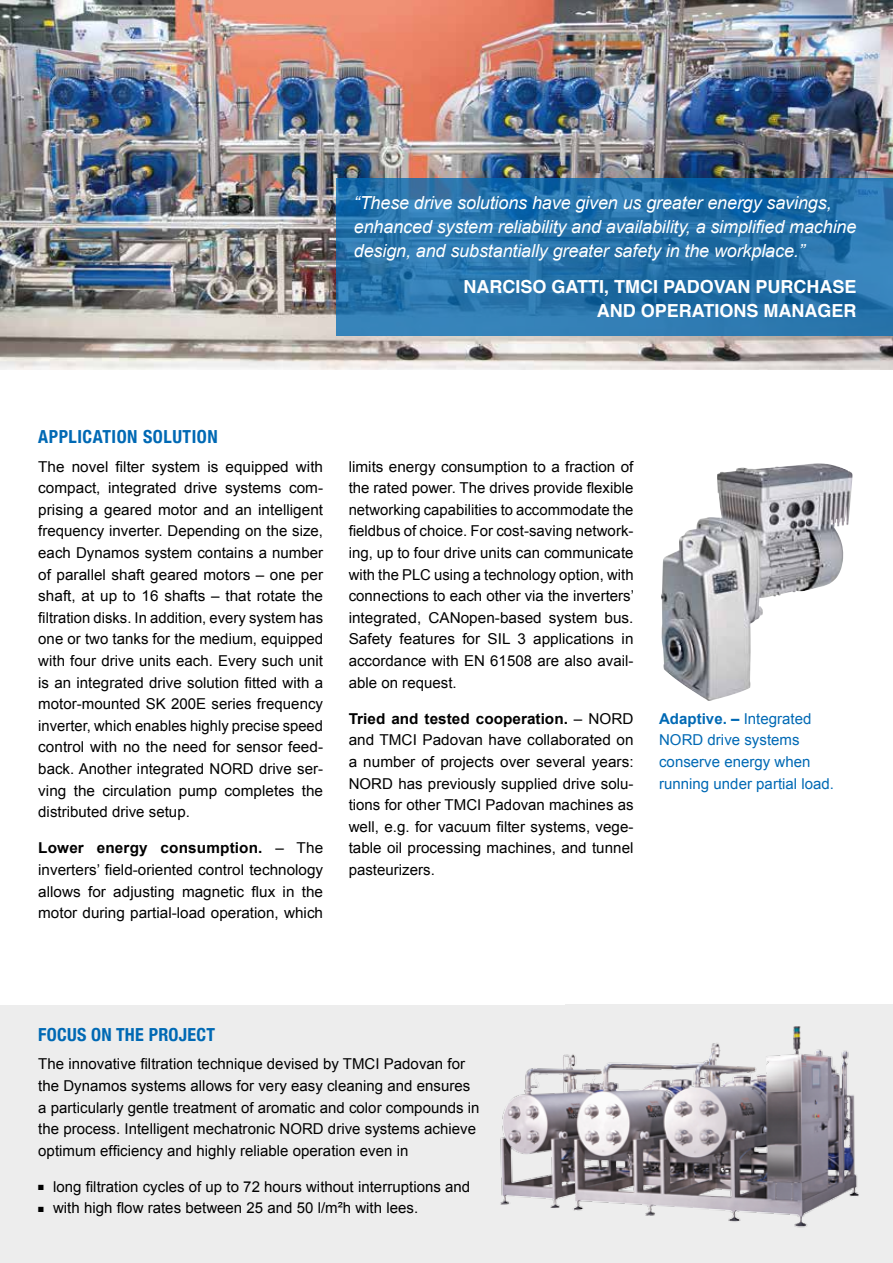
<style>
.page{position:relative;width:893px;height:1263px;background:#fff}
.page>*{position:absolute;margin:0;border:0;box-sizing:border-box;transform-origin:0 0}
.t1{font:italic 18px/24px "Arial";letter-spacing:-.005em;color:#fff}
.t2{font:700 18px/24px "Helvetica";color:#fff;text-align:right}
.t3{font:700 condensed 18px "Helvetica Neue";letter-spacing:.03em;color:#0069b4}
.t4{font:15px/21.6px "Arial";color:#000;text-align:justify}
.t5{font:15px/21.6px "Arial";color:#0069b4}
.s1{font-weight:700}
</style>
<div class="page">
<div style="left:0;top:1005px;width:893px;height:258px;background:#ededed"></div>
<img style="left:0;top:0;width:893px;height:370px">
<img style="left:661px;top:464px;width:151px;height:237px">
<img style="left:500px;top:1004px;width:368px;height:224px">
<svg style="left:336px;top:179px;width:557px;height:157px;background:#2673ab"></svg>
<p class="t1" style="left:354px;top:191px;width:504px">“These drive solutions have given us greater energy savings, enhanced system reliability and availability, a simplified machine design, and substantially greater safety in the workplace.”</p>
<p class="t2" style="left:463px;top:275px;width:395px">NARCISO GATTI, TMCI PADOVAN PURCHASE<br>AND OPERATIONS MANAGER</p>
<p class="t3" style="left:38px;top:421px;width:181px">APPLICATION SOLUTION</p>
<p class="t4" style="left:38px;top:456px;width:286px">The novel filter system is equipped with compact, integrated drive systems com&shy;prising a geared motor and an intelligent frequency inverter. Depending on the size, each Dynamos system contains a number of parallel shaft geared motors – one per shaft, at up to 16 shafts – that rotate the filtration disks. In addition, every system has one or two tanks for the medium, equipped with four drive units each. Every such unit is an integrated drive solution fitted with a motor-mounted SK 200E series frequency inverter, which enables highly precise speed control with no the need for sensor feed&shy;back. Another integrated NORD drive ser&shy;ving the circulation pump completes the distributed drive setup.</p>
<p class="t4" style="left:38px;top:837px;width:286px"><span class="s1">Lower energy consumption.</span> – The inverters’ field-oriented control technology allows for adjusting magnetic flux in the motor during partial-load operation, which</p>
<p class="t4" style="left:349px;top:456px;width:287px">limits energy consumption to a fraction of the rated power. The drives provide flexible networking capabilities to accommodate the fieldbus of choice. For cost-saving network&shy;ing, up to four drive units can communicate with the PLC using a technology option, with connections to each other via the inverters’ integrated, CANopen-based system bus.<br>Safety features for SIL 3 applications in accordance with EN 61508 are also avail&shy;able on request.</p>
<p class="t4" style="left:349px;top:708px;width:286px"><span class="s1">Tried and tested cooperation.</span> – NORD and TMCI Padovan have collaborated on a number of projects over several years:<br>NORD has previously supplied drive solu&shy;tions for other TMCI Padovan machines as well, e.g. for vacuum filter systems, vege&shy;table oil processing machines, and tunnel pasteurizers.</p>
<p class="t5" style="left:659px;top:708px;width:177px"><span class="s1">Adaptive. –</span> Integrated<br>NORD drive systems conserve energy when running under partial load.</p>
<p class="t3" style="left:38px;top:1019px;width:178px">FOCUS ON THE PROJECT</p>
<p class="t4" style="left:38px;top:1053px;width:443px;text-align:left">The innovative filtration technique devised by TMCI Padovan for the Dynamos systems allows for very easy cleaning and ensures a particularly gentle treatment of aromatic and color compounds in the process. Intelligent mechatronic NORD drive systems achieve optimum efficiency and highly reliable operation even in</p>
<p class="t4" style="left:38px;top:1176px;width:433px">■ long filtration cycles of up to 72 hours without interruptions and</p>
<p class="t4" style="left:38px;top:1197px;width:381px">■ with high flow rates between 25 and 50 l/m²h with lees.</p>
</div>
